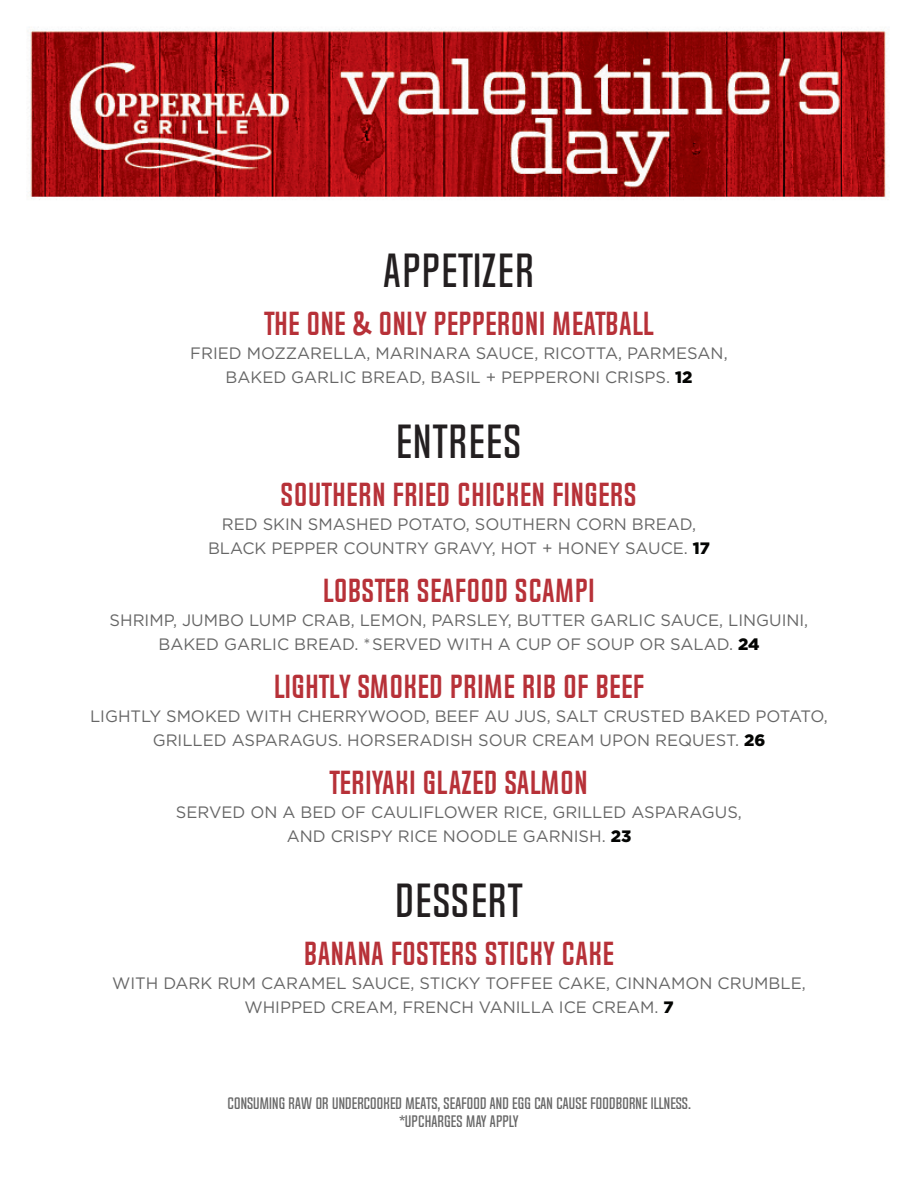
<style>
.page{position:relative;width:918px;height:1188px;background:#fff}
.page>*{position:absolute;margin:0;border:0;box-sizing:border-box;transform-origin:0 0}
.t1{font:43.05px "Chosence";letter-spacing:.03em;color:#231f20}
.t2{font:700 30px "Chosence";color:#b73138}
.t3{font:16.5px/24px "Gotham HTF";color:#666;text-align:center}
.t4{font:15px/18px "Chosence";color:#666;text-align:center}
.s1{font-weight:900;color:#040503}
</style>
<div class="page">
<img style="left:30px;top:28px;width:860px;height:172px">
<h1 class="t1" style="left:384px;top:247px;width:152px">APPETIZER</h1>
<h2 class="t2" style="left:265px;top:307px;width:390px">THE ONE &amp; ONLY PEPPERONI MEATBALL</h2>
<p class="t3" style="left:190px;top:341px;width:539px">FRIED MOZZARELLA, MARINARA SAUCE, RICOTTA, PARMESAN,<br>BAKED GARLIC BREAD, BASIL + PEPPERONI CRISPS. <span class="s1">12</span></p>
<h1 class="t1" style="left:396px;top:418px;width:127px">ENTREES</h1>
<h2 class="t2" style="left:281px;top:478px;width:358px">SOUTHERN FRIED CHICKEN FINGERS</h2>
<p class="t3" style="left:208px;top:512px;width:503px">RED SKIN SMASHED POTATO, SOUTHERN CORN BREAD,<br>BLACK PEPPER COUNTRY GRAVY, HOT + HONEY SAUCE. <span class="s1">17</span></p>
<h2 class="t2" style="left:323px;top:574px;width:274px">LOBSTER SEAFOOD SCAMPI</h2>
<p class="t3" style="left:110px;top:608px;width:700px">SHRIMP, JUMBO LUMP CRAB, LEMON, PARSLEY, BUTTER GARLIC SAUCE, LINGUINI,<br>BAKED GARLIC BREAD. *SERVED WITH A CUP OF SOUP OR SALAD. <span class="s1">24</span></p>
<h2 class="t2" style="left:274px;top:670px;width:372px">LIGHTLY SMOKED PRIME RIB OF BEEF</h2>
<p class="t3" style="left:90px;top:704px;width:739px">LIGHTLY SMOKED WITH CHERRYWOOD, BEEF AU JUS, SALT CRUSTED BAKED POTATO,<br>GRILLED ASPARAGUS. HORSERADISH SOUR CREAM UPON REQUEST. <span class="s1">26</span></p>
<h2 class="t2" style="left:330px;top:766px;width:260px">TERIYAKI GLAZED SALMON</h2>
<p class="t3" style="left:176px;top:800px;width:568px">SERVED ON A BED OF CAULIFLOWER RICE, GRILLED ASPARAGUS,<br>AND CRISPY RICE NOODLE GARNISH. <span class="s1">23</span></p>
<h1 class="t1" style="left:395px;top:877px;width:129px">DESSERT</h1>
<h2 class="t2" style="left:304px;top:937px;width:312px">BANANA FOSTERS STICKY CAKE</h2>
<p class="t3" style="left:112px;top:971px;width:695px">WITH DARK RUM CARAMEL SAUCE, STICKY TOFFEE CAKE, CINNAMON CRUMBLE,<br>WHIPPED CREAM, FRENCH VANILLA ICE CREAM. <span class="s1">7</span></p>
<p class="t4" style="left:227px;top:1094px;width:465px">CONSUMING RAW OR UNDERCOOKED MEATS, SEAFOOD AND EGG CAN CAUSE FOODBORNE ILLNESS. *UPCHARGES MAY APPLY</p>
</div>
